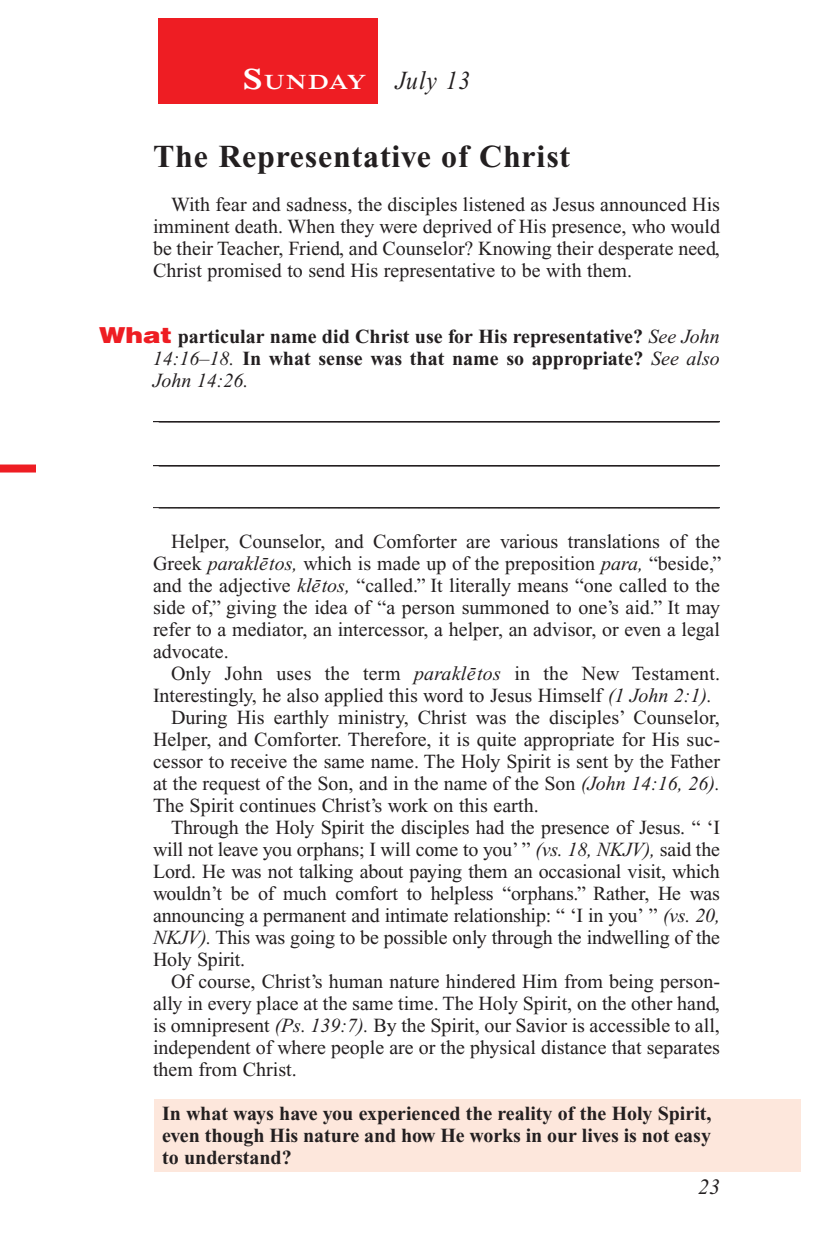
<style>
.page{position:relative;width:819px;height:1260px;background:#fff}
.page>*{position:absolute;margin:0;border:0;box-sizing:border-box;transform-origin:0 0}
.Head{font:700 32px "Times New Roman PS Std";letter-spacing:.025em;color:#231f20}
.Lesson_Dates{font:italic 26px "Times New Roman PS Std";letter-spacing:.045em;color:#231f20;scale:.9 1}
.t1{font:italic 22px "Times New Roman PS Std";color:#231f20}
.Daily_Header{font:600 21px "Times NRMT Std";letter-spacing:.045em;color:#fff;scale:1.1 1}
.Body{font:20px/22px "Times New Roman PS Std";color:#231f20;text-align:justify}
.Blank_Lines{font:20px "Times New Roman PS Std";color:#231f20}
.Question{font:700 20px/22px "Times New Roman PS Std";color:#231f20;text-align:justify}
.x-screened_box-text{font:700 20px/22px "Times New Roman PS Std";color:#231f20;text-align:justify}
.s1{font-size:30px}
.s2{font-family:"Helvetica LT Std";font-weight:900;font-size:22px;color:#ee1d23}
.s3{font-weight:400;font-style:italic}
.s4{font-style:italic}
</style>
<div class="page">
<div style="left:158px;top:18px;width:220px;height:86px;background:#ee1d23"></div>
<div style="left:0;top:465px;width:36px;height:8px;background:#ee1d23"></div>
<div style="left:155px;top:1099px;width:646px;height:73px;background:#fde7dc"></div>
<hr style="left:153px;top:421px;width:567px;height:1px;background:#231f20">
<hr style="left:153px;top:465px;width:567px;height:1px;background:#231f20">
<hr style="left:153px;top:507px;width:567px;height:1px;background:#231f20">
<p class="Daily_Header" style="left:243px;top:70px;width:114px"><span class="s1">S</span>UNDAY</p>
<p class="Lesson_Dates" style="left:396px;top:66px;width:85px">July 13</p>
<p class="Head" style="left:153px;top:138px;width:419px">The Representative of Christ</p>
<p class="Body" style="left:153px;top:193px;width:569px;text-indent:18px">With fear and sadness, the disciples listened as Jesus announced His imminent death. When they were deprived of His presence, who would be their Teacher, Friend, and Counselor? Knowing their desperate need, Christ promised to send His representative to be with them.</p>
<p class="Question" style="left:153px;top:325px;width:569px;text-indent:-54px"><span class="s2">What</span> particular name did Christ use for His representative? <span class="s3">See John 14:16–18.</span> In what sense was that name so appropriate? <span class="s3">See also John 14:26.</span></p>
<p class="Blank_Lines" style="left:159px;top:402px;width:561px">________________________________________________________</p>
<p class="Blank_Lines" style="left:159px;top:446px;width:561px">________________________________________________________</p>
<p class="Blank_Lines" style="left:159px;top:488px;width:561px">________________________________________________________</p>
<p class="Body" style="left:153px;top:530px;width:570px;text-indent:18px">Helper, Counselor, and Comforter are various translations of the Greek <span class="s4">parakle</span><sup>-</sup><span class="s4">tos,</span> which is made up of the preposition <span class="s4">para,</span> “beside,” and the adjective <span class="s4">kle</span><sup>-</sup><span class="s4">tos,</span> “called.” It literally means “one called to the side of,” giving the idea of “a person summoned to one’s aid.” It may refer to a mediator, an intercessor, a helper, an advisor, or even a legal advocate.</p>
<p class="Body" style="left:153px;top:662px;width:569px;text-indent:18px">Only John uses the term <span class="s4">parakle</span><sup>-</sup><span class="s4">tos</span> in the New Testament.<br>Interestingly, he also applied this word to Jesus Himself <span class="s4">(1 John 2:1).</span></p>
<p class="Body" style="left:153px;top:706px;width:569px;text-indent:18px">During His earthly ministry, Christ was the disciples’ Counselor, Helper, and Comforter. Therefore, it is quite appropriate for His suc&shy;cessor to receive the same name. The Holy Spirit is sent by the Father at the request of the Son, and in the name of the Son <span class="s4">(John 14:16, 26).<br></span>The Spirit continues Christ’s work on this earth.</p>
<p class="Body" style="left:153px;top:816px;width:569px;text-indent:18px">Through the Holy Spirit the disciples had the presence of Jesus. “ ‘I will not leave you orphans; I will come to you’ ” <span class="s4">(vs. 18, NKJV),</span> said the Lord. He was not talking about paying them an occasional visit, which wouldn’t be of much comfort to helpless “orphans.” Rather, He was announcing a permanent and intimate relationship: “ ‘I in you’ ” <span class="s4">(vs. 20, NKJV).</span> This was going to be possible only through the indwelling of the Holy Spirit.</p>
<p class="Body" style="left:153px;top:970px;width:569px;text-indent:18px">Of course, Christ’s human nature hindered Him from being person&shy;ally in every place at the same time. The Holy Spirit, on the other hand, is omnipresent <span class="s4">(Ps. 139:7).</span> By the Spirit, our Savior is accessible to all, independent of where people are or the physical distance that separates them from Christ.</p>
<p class="x-screened_box-text" style="left:162px;top:1102px;width:551px">In what ways have you experienced the reality of the Holy Spirit, even though His nature and how He works in our lives is not easy to understand?</p>
<p class="t1" style="left:698px;top:1175px;width:23px">23</p>
</div>
